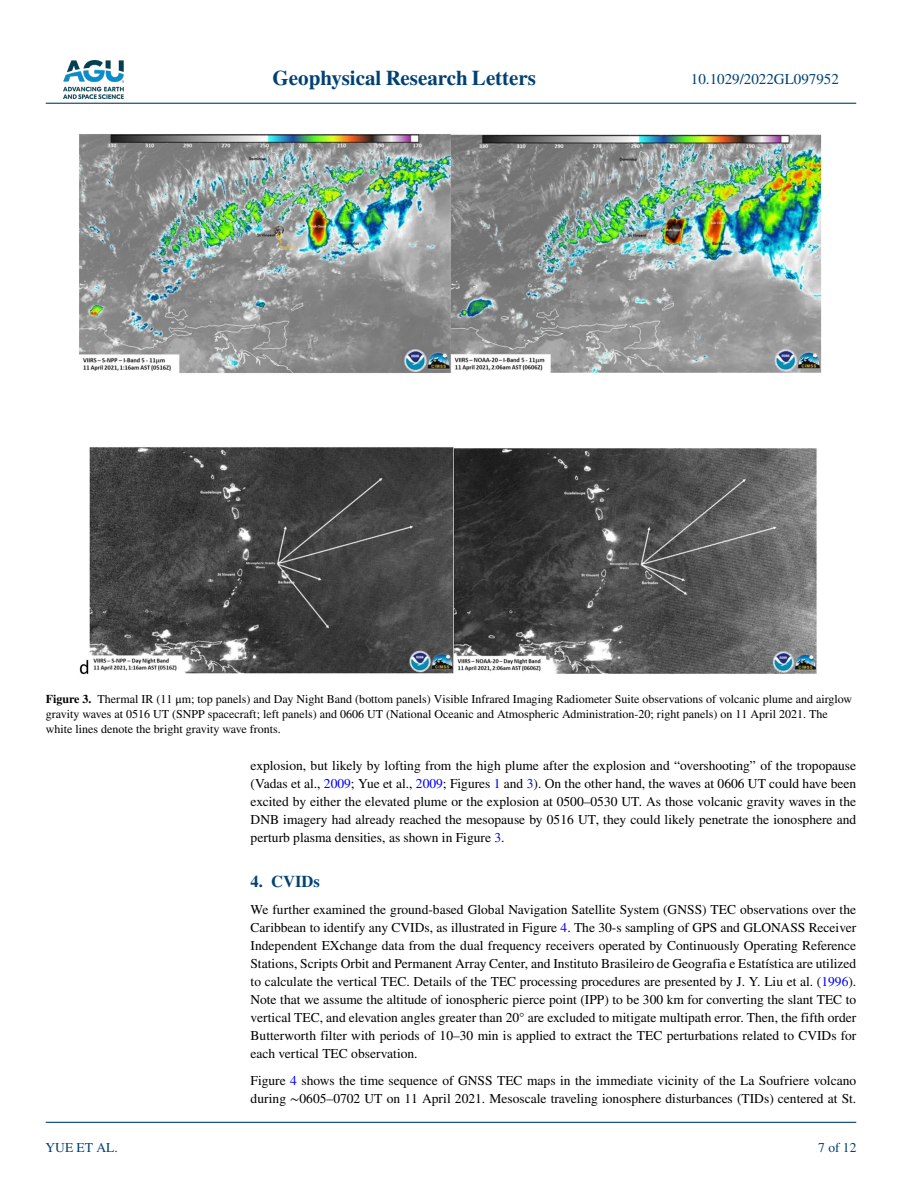
<style>
.page{position:relative;width:902px;height:1183px;background:#fff}
.page>*{position:absolute;margin:0;border:0;box-sizing:border-box;transform-origin:0 0}
.t1{font:700 21px "STIX";color:#004174}
.t2{font:700 16.5px "STIX";color:#004174}
.t3{font:15px "STIX";color:#004174}
.t4{font:13.5px/18px "STIX";color:#000;text-align:justify}
.t5{font:13.5px "STIX";color:#004174}
.t6{font:12px/15px "STIX";color:#000}
.s1{font-weight:700}
.s2{color:#00f}
</style>
<div class="page">
<img style="left:63px;top:60px;width:60px;height:39px">
<hr style="left:46px;top:103px;width:810px;height:1px;background:#004174">
<hr style="left:46px;top:1121px;width:810px;height:1px;background:#004174">
<img style="left:79px;top:134px;width:742px;height:540px">
<h1 class="t1" style="left:272px;top:66px;width:265px">Geophysical Research Letters</h1>
<p class="t3" style="left:691px;top:69px;width:149px">10.1029/2022GL097952</p>
<p class="t6" style="left:46px;top:691px;width:807px"><span class="s1">Figure 3.</span> Thermal IR (11 μm; top panels) and Day Night Band (bottom panels) Visible Infrared Imaging Radiometer Suite observations of volcanic plume and airglow gravity waves at 0516 UT (SNPP spacecraft; left panels) and 0606 UT (National Oceanic and Atmospheric Administration-20; right panels) on 11 April 2021. The white lines denote the bright gravity wave fronts.</p>
<p class="t5" style="left:45px;top:1138px;width:74px">YUE ET AL.</p>
<p class="t4" style="left:250px;top:757px;width:607px">explosion, but likely by lofting from the high plume after the explosion and “overshooting” of the tropopause (Vadas et al., <span class="s2">2009</span>; Yue et al., <span class="s2">2009</span>; Figures <span class="s2">1</span> and <span class="s2">3</span>). On the other hand, the waves at 0606 UT could have been excited by either the elevated plume or the explosion at 0500–0530 UT. As those volcanic gravity waves in the DNB imagery had already reached the mesopause by 0516 UT, they could likely penetrate the ionosphere and perturb plasma densities, as shown in Figure <span class="s2">3</span>.</p>
<p class="t2" style="left:250px;top:871px;width:71px">4. CVIDs</p>
<p class="t4" style="left:250px;top:901px;width:607px">We further examined the ground-based Global Navigation Satellite System (GNSS) TEC observations over the Caribbean to identify any CVIDs, as illustrated in Figure <span class="s2">4</span>. The 30-s sampling of GPS and GLONASS Receiver Independent EXchange data from the dual frequency receivers operated by Continuously Operating Reference Stations, Scripts Orbit and Permanent Array Center, and Instituto Brasileiro de Geografia e Estatística are utilized to calculate the vertical TEC. Details of the TEC processing procedures are presented by J. Y. Liu et al. (<span class="s2">1996</span>).<br>Note that we assume the altitude of ionospheric pierce point (IPP) to be 300 km for converting the slant TEC to vertical TEC, and elevation angles greater than 20° are excluded to mitigate multipath error. Then, the fifth order Butterworth filter with periods of 10–30 min is applied to extract the TEC perturbations related to CVIDs for each vertical TEC observation.</p>
<p class="t4" style="left:250px;top:1071px;width:607px">Figure <span class="s2">4</span> shows the time sequence of GNSS TEC maps in the immediate vicinity of the La Soufriere volcano during ∼0605–0702 UT on 11 April 2021. Mesoscale traveling ionosphere disturbances (TIDs) centered at St.</p>
<p class="t5" style="left:818px;top:1138px;width:40px">7 of 12</p>
</div>
